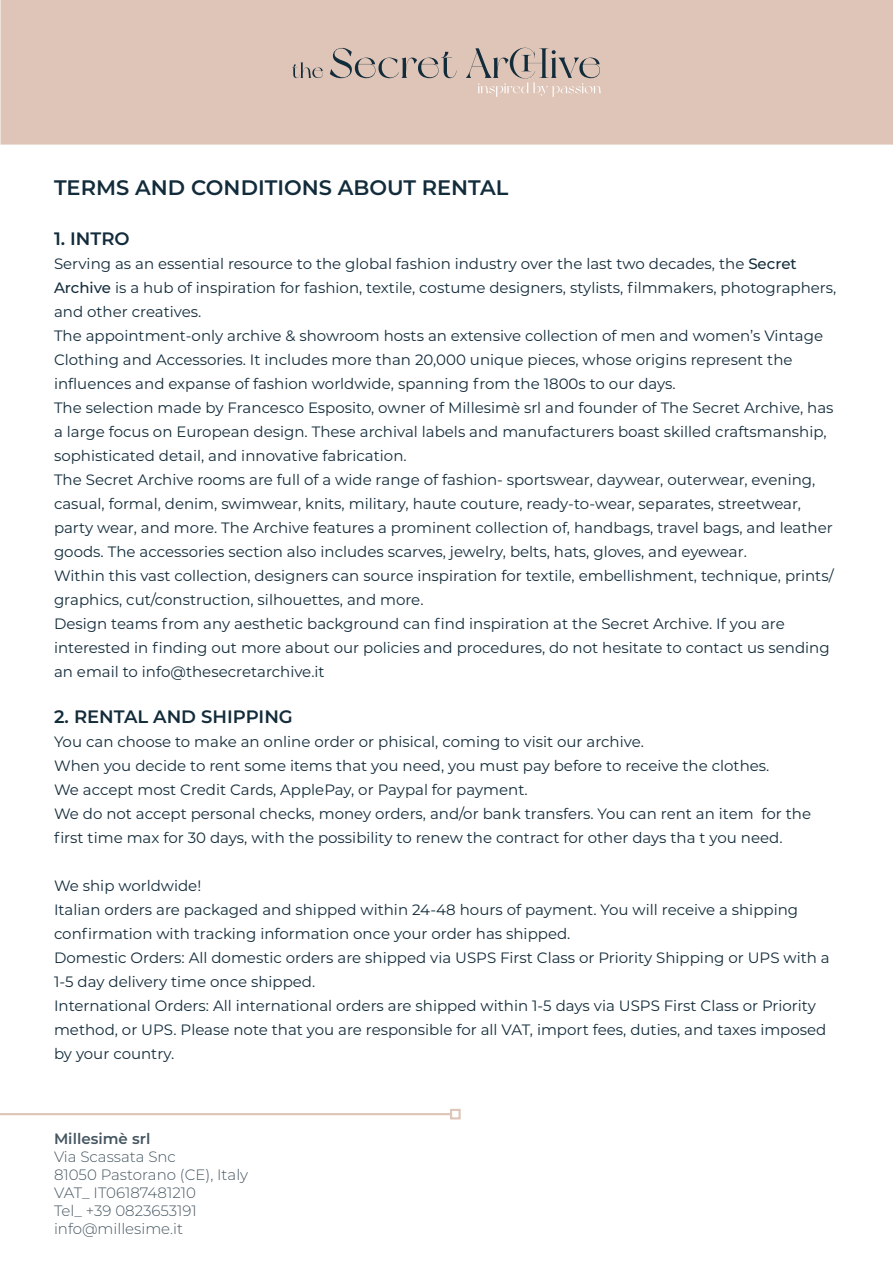
<style>
.page{position:relative;width:893px;height:1263px;background:#fff}
.page>*{position:absolute;margin:0;border:0;box-sizing:border-box;transform-origin:0 0}
.t1{font:600 21px "Montserrat";color:#132c3b}
.t2{font:600 18px "Montserrat";color:#132c3b}
.t3{font:15px/24px "Montserrat";color:#132c3b}
.t4{font:300 15px/18px "Montserrat";color:#455660}
.t5{font:600 15px "Montserrat";color:#455660}
.s1{font-weight:500}
</style>
<div class="page">
<div style="left:1px;top:1px;width:892px;height:143px;background:#dec5b7"></div>
<div style="left:0;top:0;width:893px;height:145px;border:2px solid #dec5b7"></div>
<svg style="left:292px;top:48px;width:309px;height:49px"></svg>
<hr style="left:0;top:1113px;width:451px;height:2px;background:#dec5b7">
<div style="left:450px;top:1109px;width:11px;height:10px;border:2px solid #dec5b7"></div>
<h1 class="t1" style="left:54px;top:172px;width:456px">TERMS AND CONDITIONS ABOUT RENTAL</h1>
<p class="t2" style="left:54px;top:226px;width:77px">1. INTRO</p>
<p class="t3" style="left:54px;top:251px;width:784px">Serving as an essential resource to the global fashion industry over the last two decades, the <span class="s1">Secret Archive</span> is a hub of inspiration for fashion, textile, costume designers, stylists, filmmakers, photographers, and other creatives.<br>The appointment-only archive &amp; showroom hosts an extensive collection of men and women’s Vintage Clothing and Accessories. It includes more than 20,000 unique pieces, whose origins represent the influences and expanse of fashion worldwide, spanning from the 1800s to our days.<br>The selection made by Francesco Esposito, owner of Millesimè srl and founder of The Secret Archive, has a large focus on European design. These archival labels and manufacturers boast skilled craftsmanship, sophisticated detail, and innovative fabrication.<br>The Secret Archive rooms are full of a wide range of fashion- sportswear, daywear, outerwear, evening, casual, formal, denim, swimwear, knits, military, haute couture, ready-to-wear, separates, streetwear, party wear, and more. The Archive features a prominent collection of, handbags, travel bags, and leather goods. The accessories section also includes scarves, jewelry, belts, hats, gloves, and eyewear.<br>Within this vast collection, designers can source inspiration for textile, embellishment, technique, prints/ graphics, cut/construction, silhouettes, and more.<br>Design teams from any aesthetic background can find inspiration at the Secret Archive. If you are interested in finding out more about our policies and procedures, do not hesitate to contact us sending an email to info@thesecretarchive.it</p>
<p class="t2" style="left:54px;top:703px;width:240px">2. RENTAL AND SHIPPING</p>
<p class="t3" style="left:54px;top:729px;width:759px">You can choose to make an online order or phisical, coming to visit our archive.<br>When you decide to rent some items that you need, you must pay before to receive the clothes.<br>We accept most Credit Cards, ApplePay, or Paypal for payment.<br>We do not accept personal checks, money orders, and/or bank transfers. You can rent an item for the first time max for 30 days, with the possibility to renew the contract for other days tha t you need.</p>
<p class="t3" style="left:54px;top:873px;width:777px">We ship worldwide!<br>Italian orders are packaged and shipped within 24-48 hours of payment. You will receive a shipping confirmation with tracking information once your order has shipped.<br>Domestic Orders: All domestic orders are shipped via USPS First Class or Priority Shipping or UPS with a 1-5 day delivery time once shipped.<br>International Orders: All international orders are shipped within 1-5 days via USPS First Class or Priority method, or UPS. Please note that you are responsible for all VAT, import fees, duties, and taxes imposed by your country.</p>
<p class="t5" style="left:54px;top:1127px;width:98px">Millesimè srl</p>
<p class="t4" style="left:54px;top:1147px;width:196px">Via Scassata Snc<br>81050 Pastorano (CE), Italy<br>VAT_ IT06187481210<br>Tel_ +39 0823653191 info@millesime.it</p>
</div>
